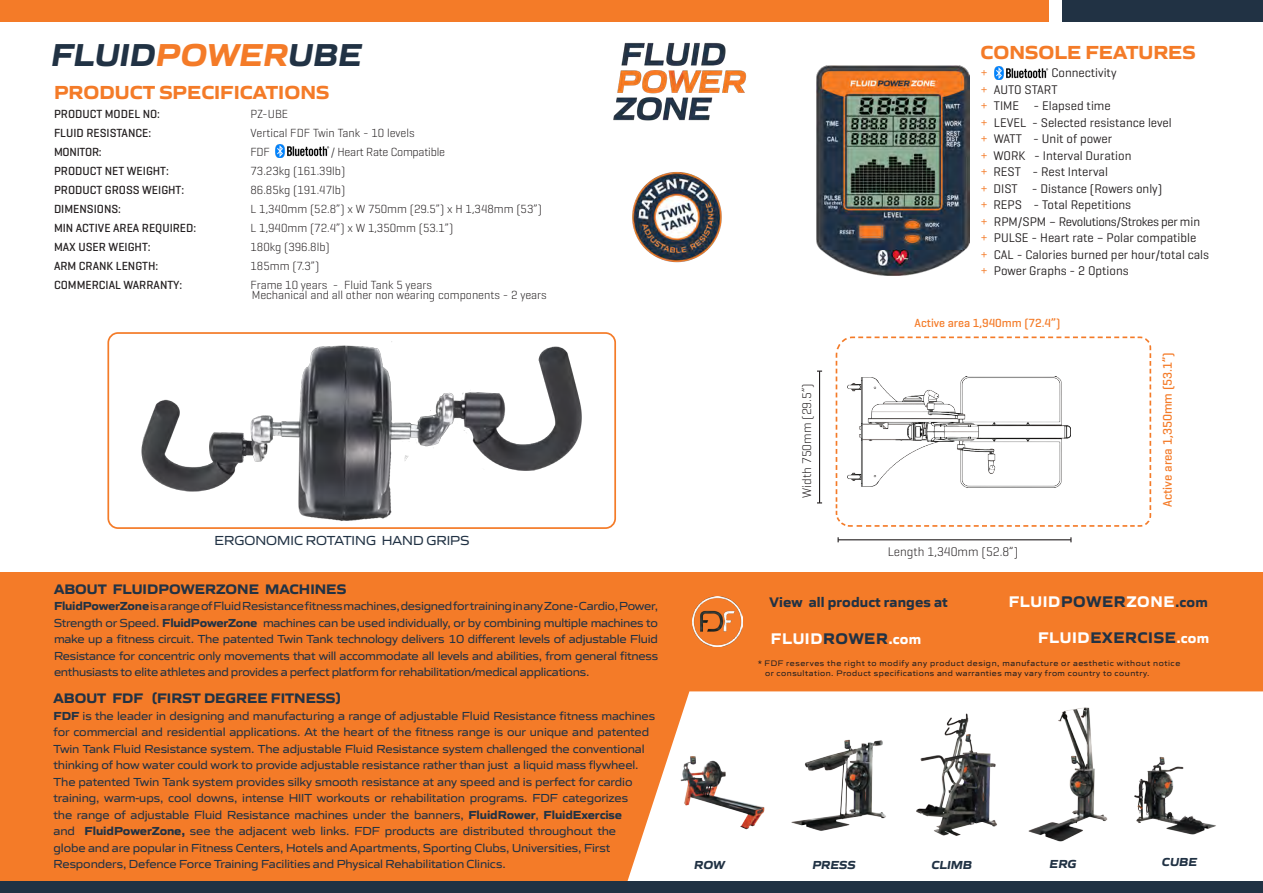
<style>
.page{position:relative;width:1263px;height:893px;background:#fff}
.page>*{position:absolute;margin:0;border:0;box-sizing:border-box;transform-origin:0 0}
.t1{font:italic 700 32.7px "Gomme Sans";color:#213244}
.t2{font:700 19.5px "Gomme Sans";color:#f47b28}
.t3{font:700 15.9px "Gomme Sans";letter-spacing:.04em;color:#fff}
.t4{font:700 15.9px "Gomme Sans";letter-spacing:.04em;color:#213244}
.t5{font:700 14.25px "Gomme Sans";color:#213244}
.body_paragraph{font:13.5px "Gomme Sans";color:#213244}
.body_paragraph-2{font:12.75px/16.5px "Geogrotesque";color:#231f20}
.body_paragraph-3{font:12.75px "Geogrotesque";color:#231f20}
.body_paragraph-4{font:500 12.75px "Geogrotesque";color:#f47b28}
.body_paragraph-5{font:12px/16.5px "Gomme Sans";letter-spacing:-.01em;color:#213244;text-align:justify}
.body_paragraph-6{font:12px/10.5px "Geogrotesque";color:#231f20}
.body_paragraph-7{font:500 12px "Geogrotesque";color:#231f20}
.body_paragraph-8{font:500 12px "Geogrotesque";color:#f47b28}
.body_paragraph-9{font:12px "Geogrotesque";letter-spacing:-.02em;color:#231f20}
.t6{font:italic 700 12px "Gomme Sans";color:#213244}
.body_paragraph-10{font:500 12px "Geogrotesque";letter-spacing:-.02em;color:#231f20}
.t7{font:8.25px/10.5px "Gomme Sans";letter-spacing:.065em;color:#231f20}
.s1{color:#f47b28}
.s2{font-weight:700}
.s3{color:#fff}
.s4{color:#213244}
.s5{font-size:14.25px;color:#213244}
.s6{font-size:14.25px}
.s7{font-size:14.25px;color:#fff}
</style>
<div class="page">
<div style="left:1063px;top:0;width:200px;height:22px;background:#213244"></div>
<div style="left:0;top:0;width:1049px;height:22px;background:#f47b28"></div>
<div style="left:0;top:573px;width:1263px;height:320px;background:#f47b28"></div>
<svg style="left:597px;top:691px;width:666px;height:191px;background:#fbe9dd"></svg>
<div style="left:0;top:882px;width:1263px;height:11px;background:#213244"></div>
<hr style="left:819px;top:371px;width:1px;height:132px;background:#231f20">
<hr style="left:838px;top:539px;width:233px;height:1px;background:#231f20">
<svg style="left:835px;top:336px;width:317px;height:191px"></svg>
<img style="left:847px;top:376px;width:223px;height:111px">
<img style="left:789px;top:738px;width:100px;height:94px">
<img style="left:913px;top:710px;width:89px;height:130px">
<img style="left:1023px;top:706px;width:90px;height:138px">
<img style="left:678px;top:754px;width:93px;height:76px">
<img style="left:111px;top:335px;width:471px;height:191px">
<div style="left:107px;top:332px;width:509px;height:197px;border:2px solid #f47b28;border-radius:10px"></div>
<img style="left:692px;top:596px;width:50px;height:50px">
<img style="left:1130px;top:753px;width:88px;height:84px">
<img style="left:613px;top:42px;width:134px;height:79px">
<img style="left:632px;top:172px;width:90px;height:90px">
<img style="left:275px;top:145px;width:55px;height:13px">
<img style="left:817px;top:66px;width:152px;height:209px">
<img style="left:994px;top:67px;width:54px;height:13px">
<p class="t1" style="left:51px;top:28px;width:312px">FLUID<span class="s1">POWER</span>UBE</p>
<p class="t2" style="left:54px;top:76px;width:277px">PRODUCT SPECIFICATIONS</p>
<p class="body_paragraph-7" style="left:54px;top:106px;width:108px">PRODUCT MODEL NO:</p>
<p class="body_paragraph-6" style="left:250px;top:108px;width:39px">PZ-UBE</p>
<p class="body_paragraph-7" style="left:54px;top:125px;width:99px">FLUID RESISTANCE:</p>
<p class="body_paragraph-6" style="left:250px;top:127px;width:166px">Vertical FDF Twin Tank - 10 levels</p>
<p class="body_paragraph-10" style="left:54px;top:144px;width:49px">MONITOR:</p>
<p class="body_paragraph-6" style="left:250px;top:146px;width:21px">FDF</p>
<p class="body_paragraph-9" style="left:331px;top:144px;width:116px">/ Heart Rate Compatible</p>
<p class="body_paragraph-7" style="left:54px;top:163px;width:116px">PRODUCT NET WEIGHT:</p>
<p class="body_paragraph-6" style="left:250px;top:165px;width:96px">73.23kg (161.39lb)</p>
<p class="body_paragraph-7" style="left:54px;top:182px;width:132px">PRODUCT GROSS WEIGHT:</p>
<p class="body_paragraph-6" style="left:250px;top:184px;width:96px">86.85kg (191.47lb)</p>
<p class="body_paragraph-7" style="left:54px;top:201px;width:69px">DIMENSIONS:</p>
<p class="body_paragraph-6" style="left:250px;top:203px;width:293px">L 1,340mm (52.8”) x W 750mm (29.5”) x H 1,348mm (53”)</p>
<p class="body_paragraph-7" style="left:54px;top:220px;width:144px">MIN ACTIVE AREA REQUIRED:</p>
<p class="body_paragraph-6" style="left:250px;top:222px;width:204px">L 1,940mm (72.4”) x W 1,350mm (53.1”)</p>
<p class="body_paragraph-7" style="left:54px;top:239px;width:98px">MAX USER WEIGHT:</p>
<p class="body_paragraph-6" style="left:250px;top:241px;width:81px">180kg (396.8lb)</p>
<p class="body_paragraph-7" style="left:54px;top:258px;width:106px">ARM CRANK LENGTH:</p>
<p class="body_paragraph-6" style="left:250px;top:260px;width:70px">185mm (7.3”)</p>
<p class="body_paragraph-7" style="left:54px;top:277px;width:130px">COMMERCIAL WARRANTY:</p>
<p class="body_paragraph-6" style="left:250px;top:279px;width:298px">Frame 10 years - Fluid Tank 5 years<br>Mechanical and all other non wearing components - 2 years</p>
<p class="body_paragraph" style="left:215px;top:530px;width:256px">ERGONOMIC ROTATING HAND GRIPS</p>
<p class="t5" style="left:54px;top:578px;width:294px">ABOUT FLUIDPOWERZONE MACHINES</p>
<p class="body_paragraph-5" style="left:54px;top:597px;width:605px"><span class="s2">FluidPowerZone</span> is a range of Fluid Resistance fitness machines, designed for training in any Zone - Cardio, Power, Strength or Speed. <span class="s2">FluidPowerZone</span> machines can be used individually, or by combining multiple machines to make up a fitness circuit. The patented Twin Tank technology delivers 10 different levels of adjustable Fluid Resistance for concentric only movements that will accommodate all levels and abilities, from general fitness enthusiasts to elite athletes and provides a perfect platform for rehabilitation/medical applications.</p>
<p class="body_paragraph-5" style="left:54px;top:706px;width:603px;text-align:left"><span class="s2">FDF</span> is the leader in designing and manufacturing a range of adjustable Fluid Resistance fitness machines for commercial and residential applications. At the heart of the fitness range is our unique and patented Twin Tank Fluid Resistance system. The adjustable Fluid Resistance system challenged the conventional thinking of how water could work to provide adjustable resistance rather than just a liquid mass flywheel.<br>The patented Twin Tank system provides silky smooth resistance at any speed and is perfect for cardio training, warm-ups, cool downs, intense HIIT workouts or rehabilitation programs. FDF categorizes<br>the range of adjustable Fluid Resistance machines under the banners, <span class="s2">FluidRower</span>, <span class="s2">FluidExercise<br></span>and <span class="s2">FluidPowerZone,</span> see the adjacent web links. FDF products are distributed throughout the<br>globe and are popular in Fitness Centers, Hotels and Apartments, Sporting Clubs, Universities, First Responders, Defence Force Training Facilities and Physical Rehabilitation Clinics.</p>
<p class="t5" style="left:54px;top:686px;width:289px">ABOUT FDF (FIRST DEGREE FITNESS)</p>
<p class="t2" style="left:980px;top:37px;width:217px">CONSOLE FEATURES</p>
<p class="body_paragraph-2" style="left:980px;top:64px;width:230px"><span class="s1">+</span> <span class="s3">B luetooth</span>Connectivity<br><span class="s1">+</span> AUTO START<br><span class="s1">+</span> TIME - Elapsed time<br><span class="s1">+</span> LEVEL - Selected resistance level<br><span class="s1">+</span> WATT - Unit of power<br><span class="s1">+</span> WORK - Interval Duration<br><span class="s1">+</span> REST - Rest Interval<br><span class="s1">+</span> DIST - Distance (Rowers only)<br><span class="s1">+</span> REPS - Total Repetitions<br><span class="s1">+</span> RPM/SPM – Revolutions/Strokes per min <span class="s1">+</span> PULSE - Heart rate – Polar compatible<br><span class="s1">+</span> CAL - Calories burned per hour/total cals <span class="s1">+</span> Power Graphs - 2 Options</p>
<p class="body_paragraph-3" style="left:799px;top:498px;width:116px;rotate:-90deg">Width 750mm (29.5”)</p>
<p class="body_paragraph-8" style="left:914px;top:316px;width:147px">Active area 1,940mm (72.4”)</p>
<p class="body_paragraph-3" style="left:888px;top:543px;width:132px">Length 1,340mm (52.8”)</p>
<p class="body_paragraph-4" style="left:1159px;top:507px;width:157px;rotate:-90deg">Active area 1,350mm (53.1”)</p>
<p class="t5" style="left:769px;top:590px;width:180px">View all product ranges at</p>
<p class="t3" style="left:1009px;top:589px;width:201px">FLUID<span class="s4">POWER</span>ZONE<span class="s5">.com</span></p>
<p class="t3" style="left:771px;top:626px;width:152px">FLUID<span class="s4">ROWER</span><span class="s6">.com</span></p>
<p class="t4" style="left:1038px;top:625px;width:173px"><span class="s3">FLUID</span>EXERCISE<span class="s7">.com</span></p>
<p class="t7" style="left:765px;top:657px;width:417px;text-indent:-7px">* FDF reserves the right to modify any product design, manufacture or aesthetic without notice or consultation. Product specifications and warranties may vary from country to country.</p>
<p class="t6" style="left:694px;top:855px;width:32px">ROW</p>
<p class="t6" style="left:812px;top:855px;width:45px">PRESS</p>
<p class="t6" style="left:931px;top:855px;width:42px">CLIMB</p>
<p class="t6" style="left:1049px;top:855px;width:28px">ERG</p>
<p class="t6" style="left:1162px;top:852px;width:37px">CUBE</p>
</div>
